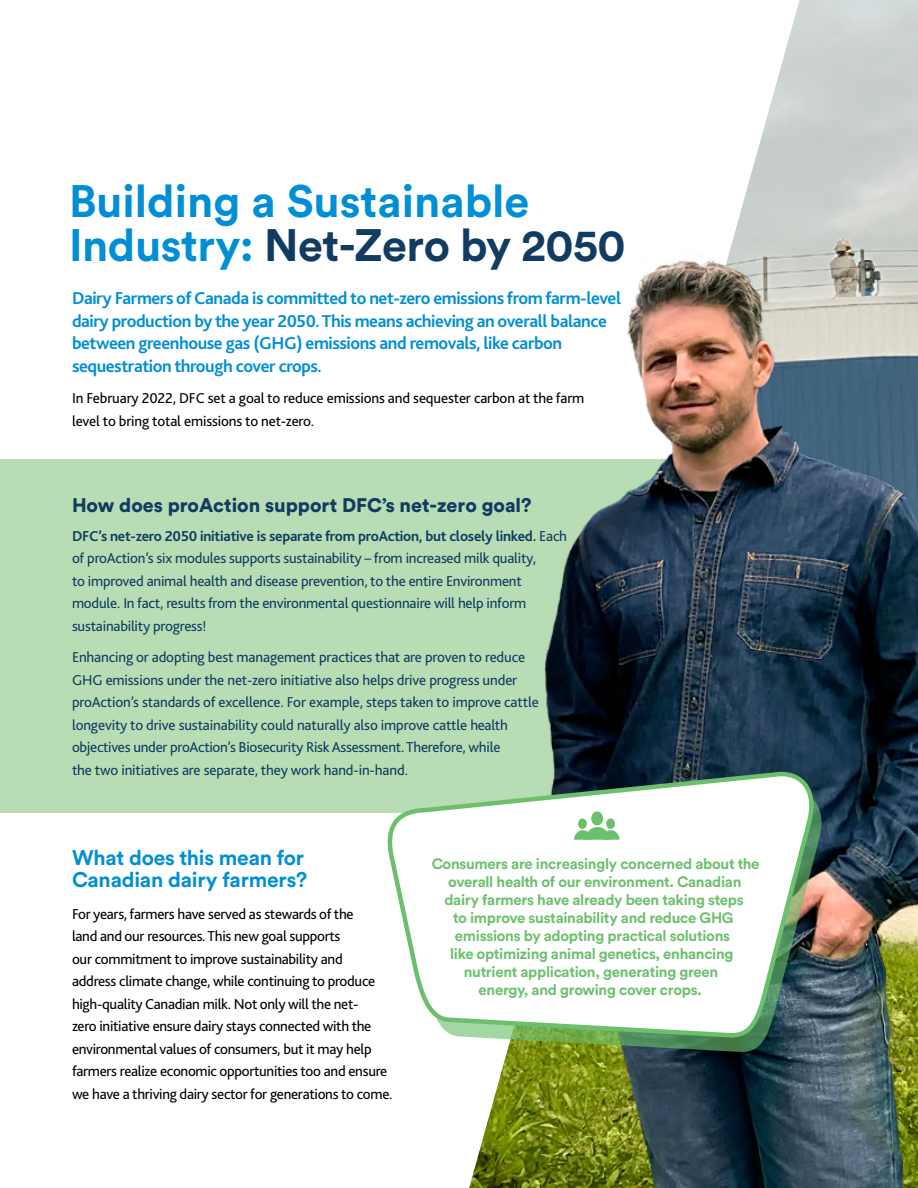
<style>
.page{position:relative;width:918px;height:1188px;background:#fff}
.page>*{position:absolute;margin:0;border:0;box-sizing:border-box;transform-origin:0 0}
.Module__Title{font:700 45px/43.5px "Circular Std";letter-spacing:-.01em;color:#008fd5}
.texte{font:700 21px/22.5px "Circular Std";letter-spacing:-.01em;color:#008fd5}
.Module__Title-2{font:900 19.5px "Circular Std";color:#113b61}
.texte-2{font:700 18px/22.5px "Bliss 2";letter-spacing:-.025em;color:#008fd5}
.texte-3{font:15px/22.5px "Bliss 2";letter-spacing:-.015em;color:#113b61}
.texte-4{font:15px/22.5px "Bliss 2";letter-spacing:-.02em;color:#000}
.t1{font:700 15px "Circular Std";letter-spacing:-.02em;color:#6cc06d}
.s1{color:#113b61}
.s2{font-weight:700}
</style>
<div class="page">
<div style="left:0;top:459px;width:918px;height:354px;background:#b8ddb4"></div>
<img style="left:469px;top:0;width:449px;height:1188px">
<img style="left:503px;top:39px;width:415px;height:1149px">
<img style="left:469px;top:788px;width:359px;height:264px">
<svg style="left:387px;top:770px;width:431px;height:270px"></svg>
<div style="left:591px;top:811px;width:12px;height:14px;background:#6cc06d;border-radius:50%"></div>
<div style="left:606px;top:818px;width:9px;height:11px;background:#6cc06d;border-radius:50%"></div>
<div style="left:578px;top:818px;width:9px;height:11px;background:#6cc06d;border-radius:50%"></div>
<svg style="left:574px;top:827px;width:45px;height:13px"></svg>
<p class="Module__Title" style="left:69px;top:179px;width:558px">Building a Sustainable<br>Industry: <span class="s1">Net-Zero by 2050</span></p>
<p class="texte-2" style="left:72px;top:287px;width:551px">Dairy Farmers of Canada is committed to net-zero emissions from farm-level dairy production by the year 2050. This means achieving an overall balance between greenhouse gas (GHG) emissions and removals, like carbon sequestration through cover crops.</p>
<p class="texte-4" style="left:72px;top:387px;width:514px">In February 2022, DFC set a goal to reduce emissions and sequester carbon at the farm level to bring total emissions to net-zero.</p>
<p class="Module__Title-2" style="left:72px;top:492px;width:461px">How does proAction support DFC’s net-zero goal?</p>
<p class="texte-3" style="left:72px;top:524px;width:497px"><span class="s2">DFC’s net-zero 2050 initiative is separate from proAction, but closely linked.</span> Each of proAction’s six modules supports sustainability – from increased milk quality,<br>to improved animal health and disease prevention, to the entire Environment module. In fact, results from the environmental questionnaire will help inform sustainability progress!</p>
<p class="texte-3" style="left:72px;top:646px;width:468px">Enhancing or adopting best management practices that are proven to reduce GHG emissions under the net-zero initiative also helps drive progress under proAction’s standards of excellence. For example, steps taken to improve cattle longevity to drive sustainability could naturally also improve cattle health objectives under proAction’s Biosecurity Risk Assessment. Therefore, while<br>the two initiatives are separate, they work hand-in-hand.</p>
<p class="texte" style="left:72px;top:846px;width:237px">What does this mean for<br>Canadian dairy farmers?</p>
<p class="texte-4" style="left:72px;top:902px;width:322px">For years, farmers have served as stewards of the<br>land and our resources. This new goal supports<br>our commitment to improve sustainability and<br>address climate change, while continuing to produce high-quality Canadian milk. Not only will the net-<br>zero initiative ensure dairy stays connected with the environmental values of consumers, but it may help farmers realize economic opportunities too and ensure we have a thriving dairy sector for generations to come.</p>
<p class="t1" style="left:432px;top:854px;width:329px">Consumers are increasingly concerned about the</p>
<p class="t1" style="left:448px;top:872px;width:295px">overall health of our environment. Canadian</p>
<p class="t1" style="left:444px;top:890px;width:301px">dairy farmers have already been taking steps</p>
<p class="t1" style="left:453px;top:908px;width:282px">to improve sustainability and reduce GHG</p>
<p class="t1" style="left:455px;top:926px;width:277px">emissions by adopting practical solutions</p>
<p class="t1" style="left:450px;top:944px;width:285px">like optimizing animal genetics, enhancing</p>
<p class="t1" style="left:464px;top:962px;width:256px">nutrient application, generating green</p>
<p class="t1" style="left:479px;top:980px;width:225px">energy, and growing cover crops.</p>
</div>
